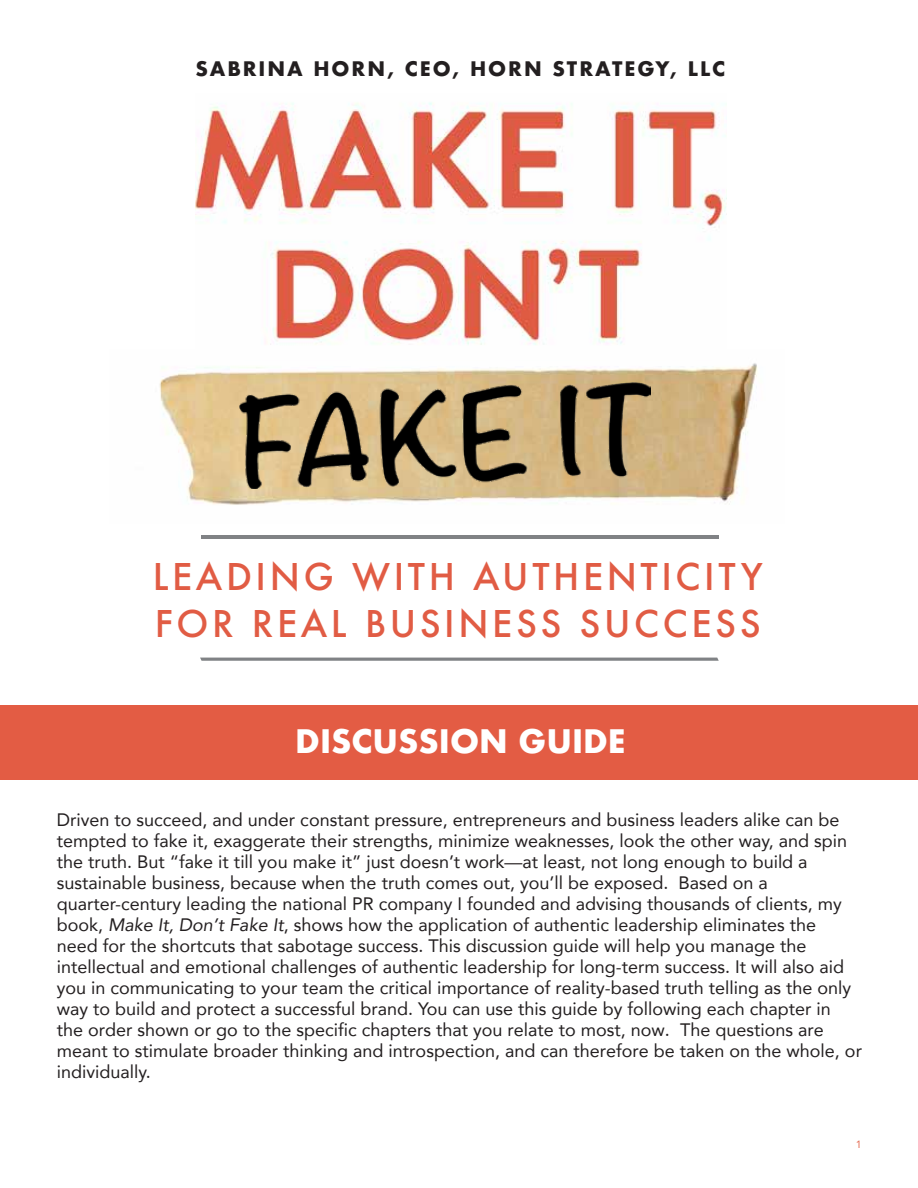
<style>
.page{position:relative;width:918px;height:1188px;background:#fff}
.page>*{position:absolute;margin:0;border:0;box-sizing:border-box;transform-origin:0 0}
.t1{font:500 35.85px/46.7px "Futura";letter-spacing:.1em;color:#e15c44}
.t2{font:700 31.5px "Futura";color:#fff}
.t3{font:700 19.5px "Futura";letter-spacing:.1em;color:#231f20}
.t4{font:18px/21px "Avenir";color:#231f20}
.t5{font:10.5px "Avenir";color:#e56f56}
.s1{font-style:italic}
</style>
<div class="page">
<div style="left:0;top:705px;width:918px;height:75px;background:#e35c44"></div>
<img style="left:159px;top:363px;width:598px;height:142px">
<img style="left:239px;top:382px;width:412px;height:107px">
<hr style="left:202px;top:535px;width:517px;height:3px;background:#808285">
<svg style="left:200px;top:658px;width:519px;height:3px"></svg>
<img style="left:195px;top:102px;width:531px;height:243px">
<p class="t3" style="left:196px;top:54px;width:531px">SABRINA HORN, CEO, HORN STRATEGY, LLC</p>
<h1 class="t1" style="left:153px;top:553px;width:611px">LEADING WITH AUTHENTICITY<br>FOR REAL BUSINESS SUCCESS</h1>
<h2 class="t2" style="left:295px;top:718px;width:332px">DISCUSSION GUIDE</h2>
<p class="t4" style="left:57px;top:808px;width:807px">Driven to succeed, and under constant pressure, entrepreneurs and business leaders alike can be tempted to fake it, exaggerate their strengths, minimize weaknesses, look the other way, and spin the truth. But “fake it till you make it” just doesn’t work—at least, not long enough to build a sustainable business, because when the truth comes out, you’ll be exposed. Based on a quarter-century leading the national PR company I founded and advising thousands of clients, my book, <span class="s1">Make It, Don’t Fake It</span>, shows how the application of authentic leadership eliminates the<br>need for the shortcuts that sabotage success. This discussion guide will help you manage the intellectual and emotional challenges of authentic leadership for long-term success. It will also aid you in communicating to your team the critical importance of reality-based truth telling as the only way to build and protect a successful brand. You can use this guide by following each chapter in<br>the order shown or go to the specific chapters that you relate to most, now. The questions are meant to stimulate broader thinking and introspection, and can therefore be taken on the whole, or individually.</p>
<p class="t5" style="left:856px;top:1136px;width:7px">1</p>
</div>
